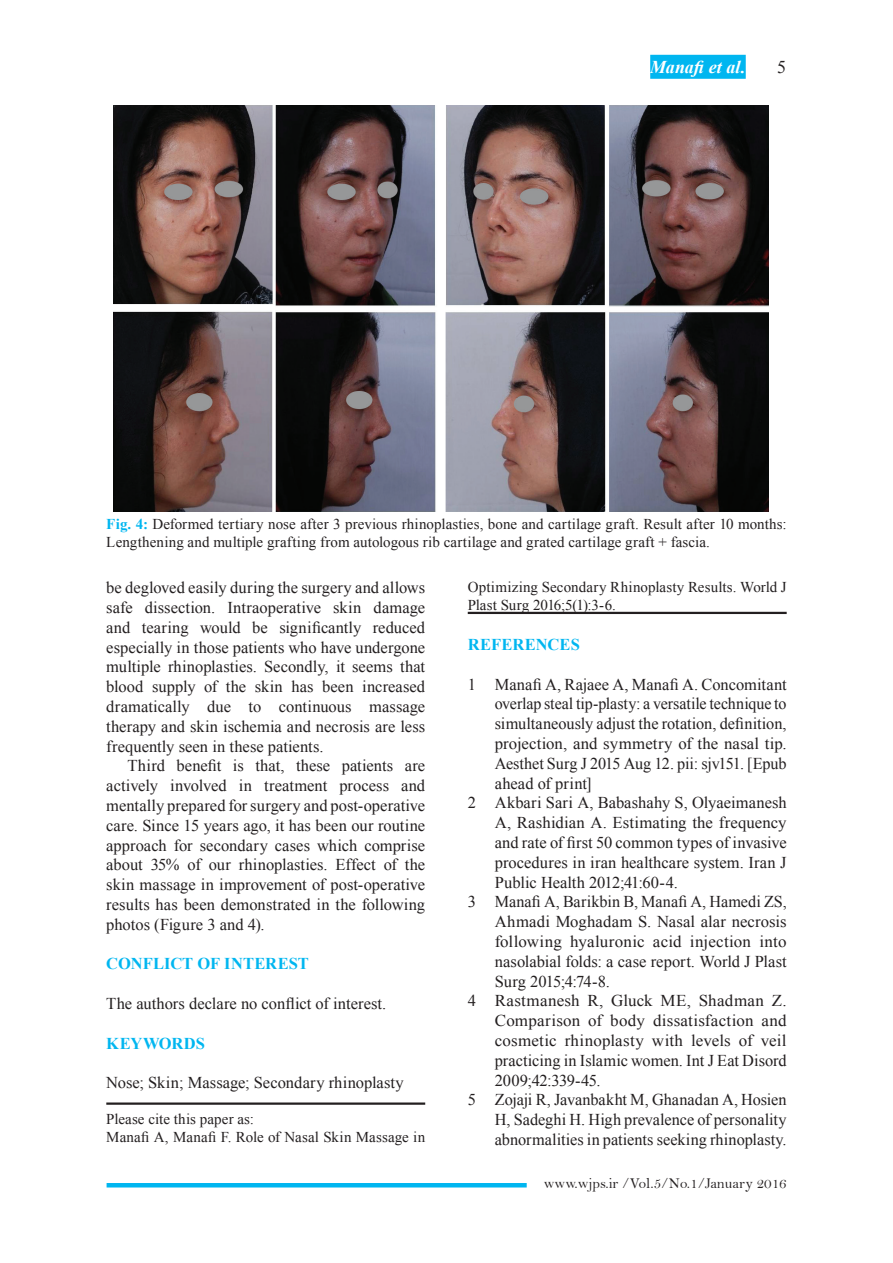
<style>
.page{position:relative;width:893px;height:1263px;background:#fff}
.page>*{position:absolute;margin:0;border:0;box-sizing:border-box;transform-origin:0 0}
.t1{font:italic 700 18px "Times New Roman";letter-spacing:.005em;color:#fff}
.t2{font:18px "Times New Roman";color:#231f20}
.t3{font:16.5px/19.8px "Times New Roman";color:#231f20;text-align:justify}
.t4{font:700 16.5px "Times New Roman";letter-spacing:.005em;color:#00b6f0}
.t5{font:16.5px "Times New Roman";letter-spacing:-.025em;color:#231f20}
.t6{font:15px/18px "Times New Roman";letter-spacing:.005em;color:#231f20}
.t7{font:15px "Bell";color:#231f20}
.s1{font-weight:700;color:#00b6f0}
</style>
<div class="page">
<div style="left:650px;top:55px;width:96px;height:24px;background:#00b6f0"></div>
<hr style="left:107px;top:1183px;width:420px;height:4px;background:#00b6f0">
<hr style="left:106px;top:1102px;width:319px;height:3px;background:#231f20">
<hr style="left:468px;top:612px;width:319px;height:2px;background:#231f20">
<img style="left:114px;top:106px;width:654px;height:405px">
<p class="t1" style="left:650px;top:54px;width:97px">Manafi et al.</p>
<p class="t2" style="left:777px;top:55px;width:10px">5</p>
<p class="t6" style="left:106px;top:515px;width:682px"><span class="s1">Fig. 4:</span> Deformed tertiary nose after 3 previous rhinoplasties, bone and cartilage graft. Result after 10 months:<br>Lengthening and multiple grafting from autologous rib cartilage and grated cartilage graft + fascia.</p>
<p class="t3" style="left:106px;top:577px;width:320px">be degloved easily during the surgery and allows safe dissection. Intraoperative skin damage and tearing would be significantly reduced especially in those patients who have undergone multiple rhinoplasties. Secondly, it seems that blood supply of the skin has been increased dramatically due to continuous massage therapy and skin ischemia and necrosis are less frequently seen in these patients.</p>
<p class="t3" style="left:106px;top:756px;width:320px;text-indent:21px">Third benefit is that, these patients are actively involved in treatment process and mentally prepared for surgery and post-operative care. Since 15 years ago, it has been our routine approach for secondary cases which comprise about 35% of our rhinoplasties. Effect of the skin massage in improvement of post-operative results has been demonstrated in the following photos (Figure 3 and 4).</p>
<p class="t4" style="left:106px;top:952px;width:204px">CONFLICT OF INTEREST</p>
<p class="t3" style="left:106px;top:993px;width:282px">The authors declare no conflict of interest.</p>
<p class="t4" style="left:106px;top:1032px;width:100px">KEYWORDS</p>
<p class="t3" style="left:106px;top:1072px;width:299px">Nose; Skin; Massage; Secondary rhinoplasty</p>
<p class="t6" style="left:106px;top:1110px;width:320px">Please cite this paper as:<br>Manafi A, Manafi F. Role of Nasal Skin Massage in</p>
<p class="t6" style="left:468px;top:578px;width:320px">Optimizing Secondary Rhinoplasty Results. World J<br>Plast Surg 2016;5(1):3-6.</p>
<p class="t4" style="left:468px;top:633px;width:114px">REFERENCES</p>
<p class="t3" style="left:468px;top:674px;width:320px">1 Manafi A, Rajaee A, Manafi A. Concomitant</p>
<p class="t3" style="left:495px;top:694px;width:293px">overlap steal tip-plasty: a versatile technique to</p>
<p class="t3" style="left:495px;top:713px;width:293px">simultaneously adjust the rotation, definition,</p>
<p class="t3" style="left:495px;top:733px;width:293px">projection, and symmetry of the nasal tip.</p>
<p class="t3" style="left:495px;top:753px;width:293px">Aesthet Surg J 2015 Aug 12. pii: sjv151. [Epub</p>
<p class="t3" style="left:495px;top:773px;width:98px">ahead of print]</p>
<p class="t3" style="left:468px;top:793px;width:320px">2 Akbari Sari A, Babashahy S, Olyaeimanesh</p>
<p class="t3" style="left:495px;top:812px;width:293px">A, Rashidian A. Estimating the frequency</p>
<p class="t3" style="left:495px;top:832px;width:293px">and rate of first 50 common types of invasive</p>
<p class="t3" style="left:495px;top:852px;width:293px">procedures in iran healthcare system. Iran J</p>
<p class="t3" style="left:495px;top:872px;width:185px">Public Health 2012;41:60-4.</p>
<p class="t3" style="left:468px;top:892px;width:320px">3 Manafi A, Barikbin B, Manafi A, Hamedi ZS,</p>
<p class="t3" style="left:495px;top:911px;width:293px">Ahmadi Moghadam S. Nasal alar necrosis</p>
<p class="t3" style="left:495px;top:931px;width:293px">following hyaluronic acid injection into</p>
<p class="t3" style="left:495px;top:951px;width:293px">nasolabial folds: a case report. World J Plast</p>
<p class="t3" style="left:495px;top:971px;width:117px">Surg 2015;4:74-8.</p>
<p class="t3" style="left:468px;top:991px;width:320px">4 Rastmanesh R, Gluck ME, Shadman Z.</p>
<p class="t3" style="left:495px;top:1010px;width:293px">Comparison of body dissatisfaction and</p>
<p class="t3" style="left:495px;top:1030px;width:293px">cosmetic rhinoplasty with levels of veil</p>
<p class="t3" style="left:495px;top:1050px;width:293px">practicing in Islamic women. Int J Eat Disord</p>
<p class="t5" style="left:495px;top:1069px;width:107px">2009;42:339-45.</p>
<p class="t3" style="left:468px;top:1090px;width:320px">5 Zojaji R, Javanbakht M, Ghanadan A, Hosien</p>
<p class="t3" style="left:495px;top:1109px;width:293px">H, Sadeghi H. High prevalence of personality</p>
<p class="t3" style="left:495px;top:1129px;width:293px">abnormalities in patients seeking rhinoplasty.</p>
<p class="t7" style="left:544px;top:1174px;width:244px">www.wjps.ir /Vol.5/No.1/January 2016</p>
</div>
